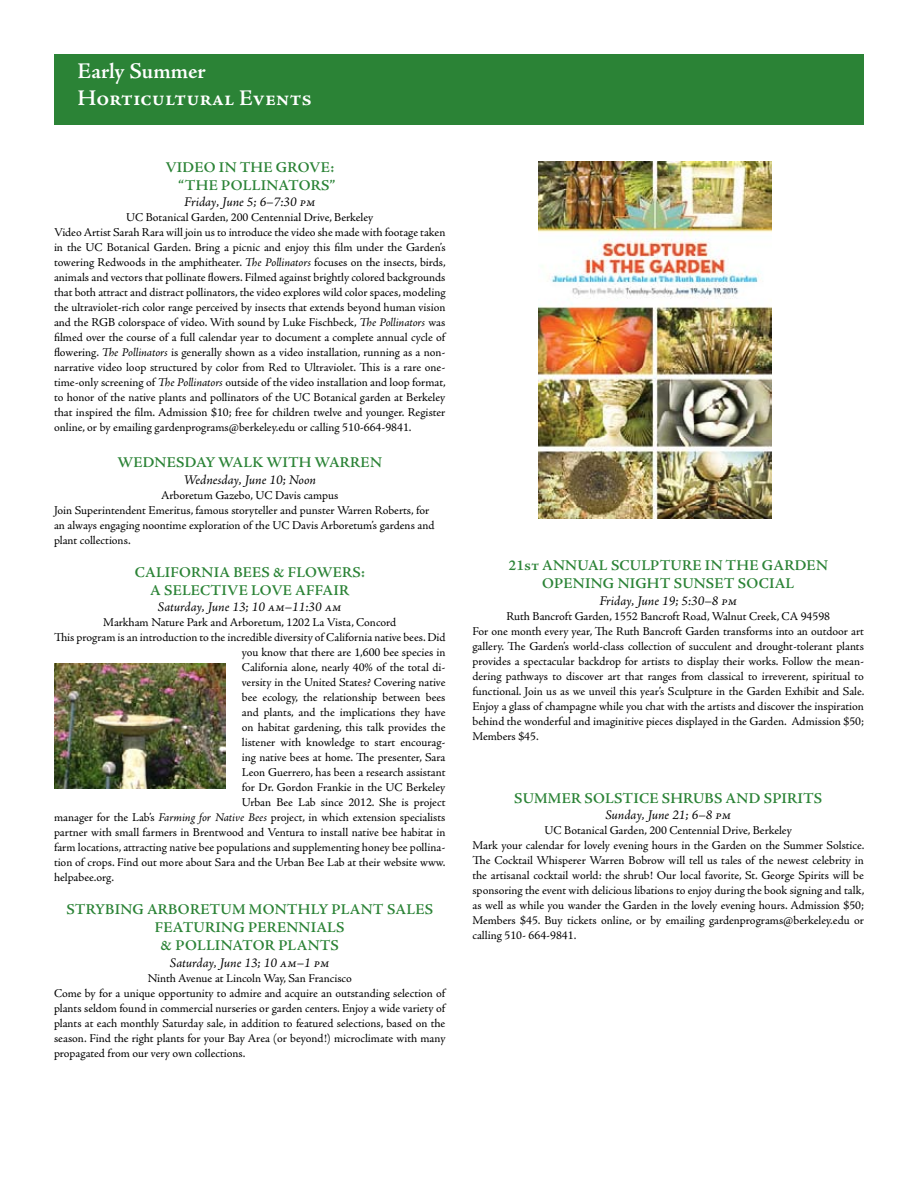
<style>
.page{position:relative;width:918px;height:1188px;background:#fff}
.page>*{position:absolute;margin:0;border:0;box-sizing:border-box;transform-origin:0 0}
.t1{font:600 22.5px/27px "Adobe Jenson Pro";color:#fff}
.t2{font:600 15px "Adobe Jenson Pro";letter-spacing:.015em;color:#2b8336}
.t3{font:italic 13.5px "Adobe Jenson Pro";letter-spacing:-.005em;color:#000}
.t4{font:12px/15px "Adobe Jenson Pro";letter-spacing:-.005em;color:#000}
.s1{font-style:italic}
</style>
<div class="page">
<div style="left:54px;top:54px;width:810px;height:70px;background:#2b8336"></div>
<img style="left:539px;top:161px;width:233px;height:358px">
<img style="left:54px;top:663px;width:172px;height:126px">
<h1 class="t1" style="left:78px;top:58px;width:236px">EARLY SUMMER<br>HORTICULTURAL EVENTS</h1>
<p class="t2" style="left:166px;top:159px;width:86px">VIDEO IN THE</p>
<p class="t2" style="left:276px;top:159px;width:23px">GROVE</p>
<p class="t2" style="left:330px;top:159px;width:5px">:</p>
<p class="t2" style="left:178px;top:177px;width:64px">“THE POLL</p>
<p class="t2" style="left:261px;top:177px;width:18px">INATORS</p>
<p class="t2" style="left:330px;top:177px;width:7px">”</p>
<p class="t3" style="left:184px;top:194px;width:133px">Friday, June 5; 6–7:30 pm</p>
<p class="t4" style="left:54px;top:210px;width:394px;text-indent:72px">UC Botanical Garden, 200 Centennial Drive, Berkeley<br>Video Artist Sarah Rara will join us to introduce the video she made with footage taken in the UC Botanical Garden. Bring a picnic and enjoy this film under the Garden’s towering Redwoods in the amphitheater. <span class="s1">The Pollinators</span> focuses on the insects, birds, animals and vectors that pollinate flowers. Filmed against brightly colored backgrounds that both attract and distract pollinators, the video explores wild color spaces, modeling the ultraviolet-rich color range perceived by insects that extends beyond human vision and the RGB colorspace of video. With sound by Luke Fischbeck, <span class="s1">The Pollinators</span> was filmed over the course of a full calendar year to document a complete annual cycle of flowering. <span class="s1">The Pollinators</span> is generally shown as a video installation, running as a non&shy;narrative video loop structured by color from Red to Ultraviolet. This is a rare one&shy;time-only screening of <span class="s1">The Pollinators</span> outside of the video installation and loop format, to honor of the native plants and pollinators of the UC Botanical garden at Berkeley that inspired the film. Admission $10; free for children twelve and younger. Register online, or by emailing gardenprograms@berkeley.edu or calling 510-664-9841.</p>
<p class="t2" style="left:118px;top:454px;width:48px">WEDNES</p>
<p class="t2" style="left:185px;top:454px;width:156px">DAY WALK WITH WARREN</p>
<p class="t3" style="left:183px;top:472px;width:134px">Wednesday, June 10; Noon</p>
<p class="t4" style="left:54px;top:488px;width:382px;text-indent:107px">Arboretum Gazebo, UC Davis campus<br>Join Superintendent Emeritus, famous storyteller and punster Warren Roberts, for an always engaging noontime exploration of the UC Davis Arboretum’s gardens and plant collections.</p>
<p class="t2" style="left:135px;top:564px;width:48px">CALIFORN</p>
<p class="t2" style="left:214px;top:564px;width:39px">IA BEES</p>
<p class="t2" style="left:273px;top:564px;width:35px">&amp; FLOWERS</p>
<p class="t2" style="left:361px;top:564px;width:5px">:</p>
<p class="t2" style="left:150px;top:582px;width:34px">A SELECT</p>
<p class="t2" style="left:222px;top:582px;width:50px">IVE LOVE</p>
<p class="t2" style="left:295px;top:582px;width:54px">AFFAIR</p>
<p class="t3" style="left:158px;top:599px;width:185px">Saturday, June 13; 10 am–11:30 am</p>
<p class="t4" style="left:103px;top:615px;width:295px">Markham Nature Park and Arboretum, 1202 La Vista, Concord</p>
<p class="t4" style="left:54px;top:630px;width:393px">This program is an introduction to the incredible diversity of California native bees. Did</p>
<p class="t4" style="left:242px;top:645px;width:205px">you know that there are 1,600 bee species in</p>
<p class="t4" style="left:242px;top:660px;width:205px">California alone, nearly 40% of the total di-</p>
<p class="t4" style="left:242px;top:675px;width:205px">versity in the United States? Covering native</p>
<p class="t4" style="left:242px;top:690px;width:205px">bee ecology, the relationship between bees</p>
<p class="t4" style="left:242px;top:705px;width:205px">and plants, and the implications they have</p>
<p class="t4" style="left:242px;top:720px;width:205px">on habitat gardening, this talk provides the</p>
<p class="t4" style="left:242px;top:735px;width:205px">listener with knowledge to start encourag-</p>
<p class="t4" style="left:242px;top:750px;width:205px">ing native bees at home. The presenter, Sara</p>
<p class="t4" style="left:242px;top:765px;width:205px">Leon Guerrero, has been a research assistant</p>
<p class="t4" style="left:242px;top:780px;width:205px">for Dr. Gordon Frankie in the UC Berkeley</p>
<p class="t4" style="left:242px;top:795px;width:205px">Urban Bee Lab since 2012. She is project</p>
<p class="t4" style="left:54px;top:810px;width:393px">manager for the Lab’s <span class="s1">Farming for Native Bees</span> project, in which extension specialists</p>
<p class="t4" style="left:54px;top:825px;width:393px">partner with small farmers in Brentwood and Ventura to install native bee habitat in</p>
<p class="t4" style="left:54px;top:840px;width:393px">farm locations, attracting native bee populations and supplementing honey bee pollina-</p>
<p class="t4" style="left:54px;top:855px;width:393px">tion of crops. Find out more about Sara and the Urban Bee Lab at their website www.</p>
<p class="t4" style="left:54px;top:870px;width:62px">helpabee.org.</p>
<p class="t2" style="left:66px;top:901px;width:103px">STRYBING ARBORET</p>
<p class="t2" style="left:221px;top:901px;width:55px">UM MONTHL</p>
<p class="t2" style="left:319px;top:901px;width:34px">Y PLANT</p>
<p class="t2" style="left:387px;top:901px;width:19px">SALES</p>
<p class="t2" style="left:155px;top:919px;width:20px">FEAT</p>
<p class="t2" style="left:194px;top:919px;width:76px">URING PERENN</p>
<p class="t2" style="left:311px;top:919px;width:16px">IALS</p>
<p class="t2" style="left:161px;top:937px;width:36px">&amp; POLL</p>
<p class="t2" style="left:215px;top:937px;width:18px">INATOR</p>
<p class="t2" style="left:278px;top:937px;width:21px">PLANTS</p>
<p class="t3" style="left:170px;top:955px;width:161px">Saturday, June 13; 10 am–1 pm</p>
<p class="t4" style="left:54px;top:971px;width:394px;text-indent:94px">Ninth Avenue at Lincoln Way, San Francisco<br>Come by for a unique opportunity to admire and acquire an outstanding selection of plants seldom found in commercial nurseries or garden centers. Enjoy a wide variety of plants at each monthly Saturday sale, in addition to featured selections, based on the season. Find the right plants for your Bay Area (or beyond!) microclimate with many propagated from our very own collections.</p>
<p class="t2" style="left:509px;top:557px;width:144px">21ST ANNUAL SCULPT</p>
<p class="t2" style="left:671px;top:557px;width:67px">URE IN THE</p>
<p class="t2" style="left:762px;top:557px;width:57px">GARDEN</p>
<p class="t2" style="left:542px;top:575px;width:24px">OPEN</p>
<p class="t2" style="left:585px;top:575px;width:63px">ING NIGHT</p>
<p class="t2" style="left:674px;top:575px;width:31px">SUNSET</p>
<p class="t2" style="left:738px;top:575px;width:48px">SOCIAL</p>
<p class="t3" style="left:599px;top:593px;width:139px">Friday, June 19; 5:30–8 pm</p>
<p class="t4" style="left:473px;top:609px;width:393px;text-indent:34px">Ruth Bancroft Garden, 1552 Bancroft Road, Walnut Creek, CA 94598<br>For one month every year, The Ruth Bancroft Garden transforms into an outdoor art gallery. The Garden’s world-class collection of succulent and drought-tolerant plants provides a spectacular backdrop for artists to display their works. Follow the mean&shy;dering pathways to discover art that ranges from classical to irreverent, spiritual to functional. Join us as we unveil this year’s Sculpture in the Garden Exhibit and Sale.<br>Enjoy a glass of champagne while you chat with the artists and discover the inspiration behind the wonderful and imaginitive pieces displayed in the Garden. Admission $50; Members $45.</p>
<p class="t2" style="left:514px;top:790px;width:33px">SUMMER</p>
<p class="t2" style="left:584px;top:790px;width:20px">SOLST</p>
<p class="t2" style="left:634px;top:790px;width:180px">ICE SHRUBS AND SPIRITS</p>
<p class="t3" style="left:605px;top:807px;width:127px">Sunday, June 21; 6–8 pm</p>
<p class="t4" style="left:473px;top:823px;width:393px;text-indent:72px">UC Botanical Garden, 200 Centennial Drive, Berkeley<br>Mark your calendar for lovely evening hours in the Garden on the Summer Solstice.<br>The Cocktail Whisperer Warren Bobrow will tell us tales of the newest celebrity in the artisanal cocktail world: the shrub! Our local favorite, St. George Spirits will be sponsoring the event with delicious libations to enjoy during the book signing and talk, as well as while you wander the Garden in the lovely evening hours. Admission $50; Members $45. Buy tickets online, or by emailing gardenprograms@berkeley.edu or calling 510- 664-9841.</p>
</div>
